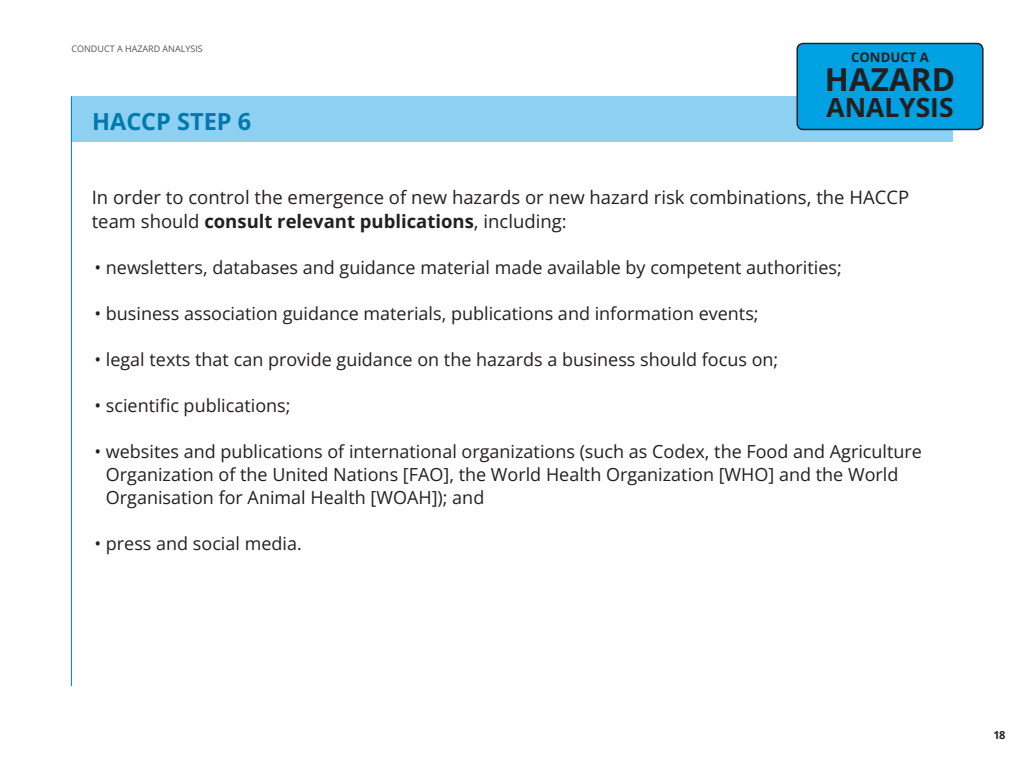
<style>
.page{position:relative;width:1024px;height:768px;background:#fff}
.page>*{position:absolute;margin:0;border:0;box-sizing:border-box;transform-origin:0 0}
.t1{font:700 31.6px "Open Sans";color:#231f20}
.t2{font:700 26.4px "Open Sans";color:#231f20}
.Main_Title{font:700 23.5px "Open Sans";color:#0079ad}
.Text{font:18.5px/23.5px "Open Sans";color:#231f20}
.Simple_bullets{font:18px/23px "Open Sans";color:#231f20}
.t3{font:700 13.2px "Open Sans";color:#231f20}
.t4{font:700 11px "Open Sans";color:#231f20}
.t5{font:9px "Open Sans";color:#545454}
.s1{font-weight:700}
</style>
<div class="page">
<div style="left:71px;top:96px;width:882px;height:46px;background:#8ed0f2"></div>
<hr style="left:71px;top:96px;width:1px;height:590px;background:#0079ad">
<div style="left:797px;top:43px;width:186px;height:86px;background:#00a1e3;border-radius:6px"></div>
<div style="left:796px;top:43px;width:187px;height:87px;border:1px solid #231f20;border-radius:6px"></div>
<p class="t5" style="left:71px;top:43px;width:133px">CONDUCT A HAZARD ANALYSIS</p>
<p class="Main_Title" style="left:92px;top:105px;width:161px">HACCP STEP 6</p>
<p class="t3" style="left:851px;top:48px;width:79px">CONDUCT A</p>
<h1 class="t1" style="left:825px;top:58px;width:132px">HAZARD</h1>
<h2 class="t2" style="left:826px;top:90px;width:129px">ANALYSIS</h2>
<p class="Text" style="left:92px;top:185px;width:819px">In order to control the emergence of new hazards or new hazard risk combinations, the HACCP team should <span class="s1">consult relevant publications</span>, including:</p>
<p class="Simple_bullets" style="left:95px;top:256px;width:749px">• newsletters, databases and guidance material made available by competent authorities;</p>
<p class="Simple_bullets" style="left:95px;top:302px;width:666px">• business association guidance materials, publications and information events;</p>
<p class="Simple_bullets" style="left:95px;top:348px;width:685px">• legal texts that can provide guidance on the hazards a business should focus on;</p>
<p class="Simple_bullets" style="left:95px;top:394px;width:197px">• scientific publications;</p>
<p class="Simple_bullets" style="left:106px;top:440px;width:818px;text-indent:-11px">• websites and publications of international organizations (such as Codex, the Food and Agriculture<br>Organization of the United Nations [FAO], the World Health Organization [WHO] and the World<br>Organisation for Animal Health [WOAH]); and</p>
<p class="Simple_bullets" style="left:95px;top:532px;width:209px">• press and social media.</p>
<p class="t4" style="left:994px;top:727px;width:13px">18</p>
</div>
